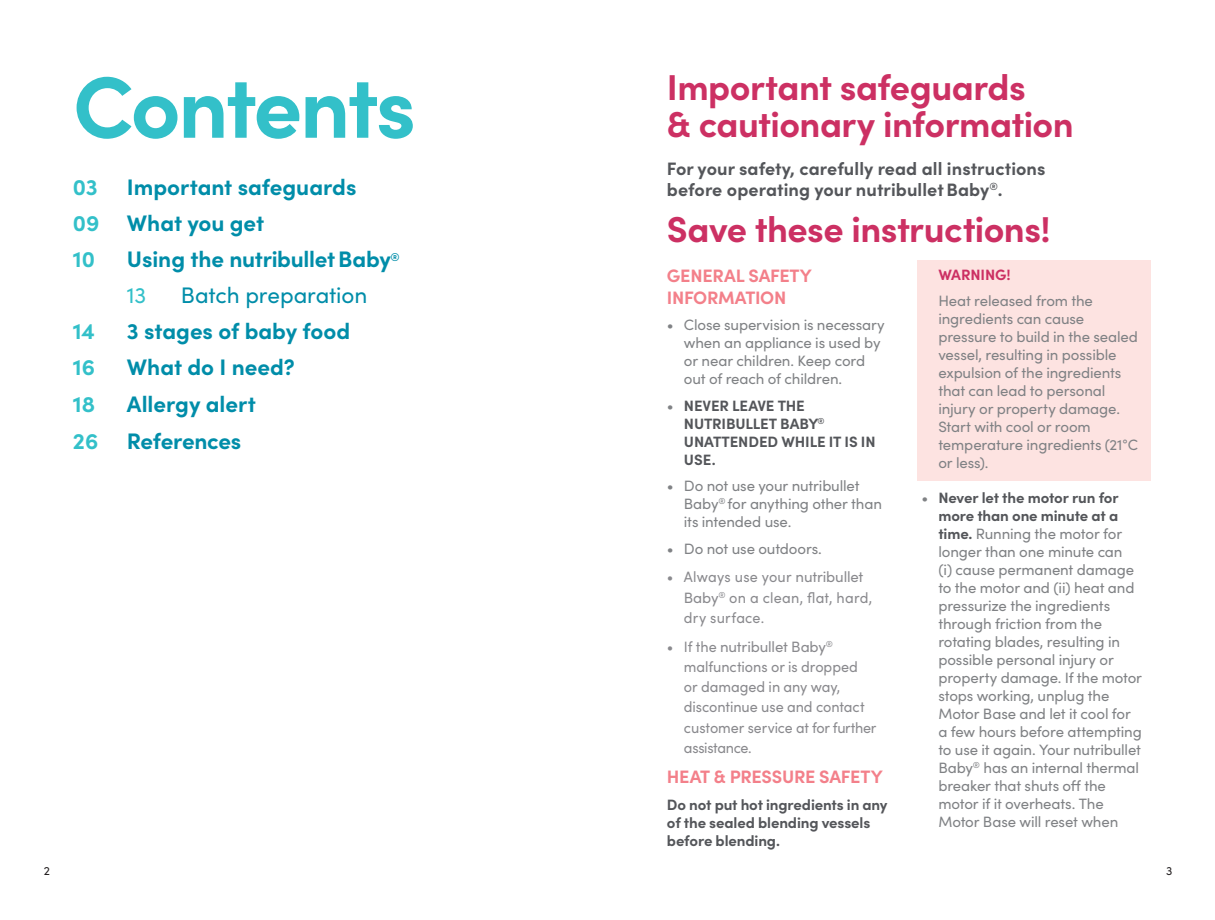
<style>
.page{position:relative;width:1215px;height:920px;background:#fff}
.page>*{position:absolute;margin:0;border:0;box-sizing:border-box;transform-origin:0 0}
.t1{font:700 87px "Sofia Pro";letter-spacing:-.035em;color:#33c0c9}
.t2{font:700 36px/37.5px "Sofia Pro";letter-spacing:-.015em;color:#cc3063}
.t3{font:700 22.5px "Sofia Pro";letter-spacing:-.005em;color:#008da9}
.t4{font:22.5px "Sofia Pro";letter-spacing:-.005em;color:#008da9}
.t5{font:700 22.5px "Sofia Pro";color:#33c0c9}
.t6{font:22.5px "Sofia Pro";color:#33c0c9}
.t7{font:700 18px/21px "Sofia Pro";letter-spacing:.005em;color:#54565a}
.Safeguards_Title{font:700 18px/21.6px "Sofia Pro";letter-spacing:-.015em;color:#f3808a}
.WARNING_paragraphs{font:15px/18px "Sofia Pro";letter-spacing:-.01em;color:#808285}
.t8{font:15px/20.2px "Sofia Pro";letter-spacing:-.005em;color:#8a8a8e;scale:.96 1}
.Base{font:700 15px/18px "Sofia Pro";letter-spacing:-.01em;color:#54565a}
.WARNING{font:700 15px "Sofia Pro";letter-spacing:-.01em;color:#cc3063}
.t9{font:12px "Sofia Pro";color:#231f20}
.s1{color:#33c0c9}
.s2{font-weight:400;color:#808285}
.s3{font-weight:700;color:#54565a}
</style>
<div class="page">
<div style="left:917px;top:260px;width:234px;height:221px;background:#fde3e1"></div>
<p class="t1" style="left:73px;top:40px;width:345px">Contents</p>
<p class="t5" style="left:73px;top:170px;width:26px">03</p>
<p class="t3" style="left:127px;top:170px;width:231px">Important safeguards</p>
<p class="t3" style="left:73px;top:206px;width:193px"><span class="s1">09</span> What you get</p>
<p class="t5" style="left:73px;top:242px;width:24px">10</p>
<p class="t3" style="left:127px;top:242px;width:274px">Using the nutribulletBaby<sup>®</sup></p>
<p class="t6" style="left:127px;top:279px;width:21px">13</p>
<p class="t4" style="left:181px;top:279px;width:188px">Batch preparation</p>
<p class="t5" style="left:73px;top:314px;width:24px">14</p>
<p class="t3" style="left:127px;top:314px;width:225px">3 stages of baby food</p>
<p class="t5" style="left:73px;top:350px;width:24px">16</p>
<p class="t3" style="left:127px;top:350px;width:169px">What do I need?</p>
<p class="t5" style="left:73px;top:386px;width:24px">18</p>
<p class="t3" style="left:127px;top:386px;width:130px">Allergy alert</p>
<p class="t5" style="left:73px;top:424px;width:27px">26</p>
<p class="t3" style="left:127px;top:424px;width:116px">References</p>
<p class="t2" style="left:667px;top:65px;width:408px">Important safeguards<br>&amp; cautionary information</p>
<p class="t7" style="left:667px;top:156px;width:380px">For your safety, carefully read all instructions before operating your nutribulletBaby<sup>®</sup>.</p>
<p class="t2" style="left:667px;top:208px;width:385px">Save these instructions!</p>
<p class="Safeguards_Title" style="left:667px;top:263px;width:147px">GENERAL SAFETY<br>INFORMATION</p>
<p class="WARNING_paragraphs" style="left:684px;top:315px;width:202px;text-indent:-17px">• Close supervision is necessary when an appliance is used by or near children. Keep cord out of reach of children.</p>
<p class="Base" style="left:684px;top:395px;width:193px;text-indent:-17px"><span class="s2">•</span> NEVER LEAVE THE<br>NUTRIBULLET BABY<sup>®<br></sup>UNATTENDED WHILE IT IS IN<br>USE.</p>
<p class="WARNING_paragraphs" style="left:684px;top:476px;width:200px;text-indent:-17px">• Do not use your nutribullet<br>Baby<sup>®</sup> for anything other than its intended use.</p>
<p class="WARNING_paragraphs" style="left:667px;top:539px;width:157px">• Do not use outdoors.</p>
<p class="t8" style="left:684px;top:566px;width:198px;text-indent:-17px">• Always use your nutribullet<br>Baby<sup>®</sup> on a clean, flat, hard, dry surface.</p>
<p class="t8" style="left:684px;top:635px;width:202px;text-indent:-17px">• If the nutribullet Baby<sup>® </sup>malfunctions or is dropped<br>or damaged in any way, discontinue use and contact customer service at for further assistance.</p>
<p class="Safeguards_Title" style="left:667px;top:764px;width:217px">HEAT &amp; PRESSURE SAFETY</p>
<p class="Base" style="left:667px;top:794px;width:222px">Do not put hot ingredients in any of the sealed blending vessels before blending.</p>
<p class="WARNING" style="left:938px;top:263px;width:74px">WARNING!</p>
<p class="WARNING_paragraphs" style="left:938px;top:291px;width:201px">Heat released from the ingredients can cause pressure to build in the sealed vessel, resulting in possible expulsion of the ingredients that can lead to personal injury or property damage.<br>Start with cool or room temperature ingredients (21°C or less).</p>
<p class="WARNING_paragraphs" style="left:938px;top:488px;width:205px;text-indent:-17px">• <span class="s3">Never let the motor run for more than one minute at a time.</span> Running the motor for longer than one minute can<br>(i) cause permanent damage to the motor and (ii) heat and pressurize the ingredients through friction from the rotating blades, resulting in possible personal injury or property damage. If the motor stops working, unplug the<br>Motor Base and let it cool for a few hours before attempting to use it again. Your nutribullet<br>Baby<sup>®</sup> has an internal thermal breaker that shuts off the motor if it overheats. The<br>Motor Base will reset when</p>
<p class="t9" style="left:44px;top:862px;width:8px">2</p>
<p class="t9" style="left:1166px;top:862px;width:8px">3</p>
</div>
